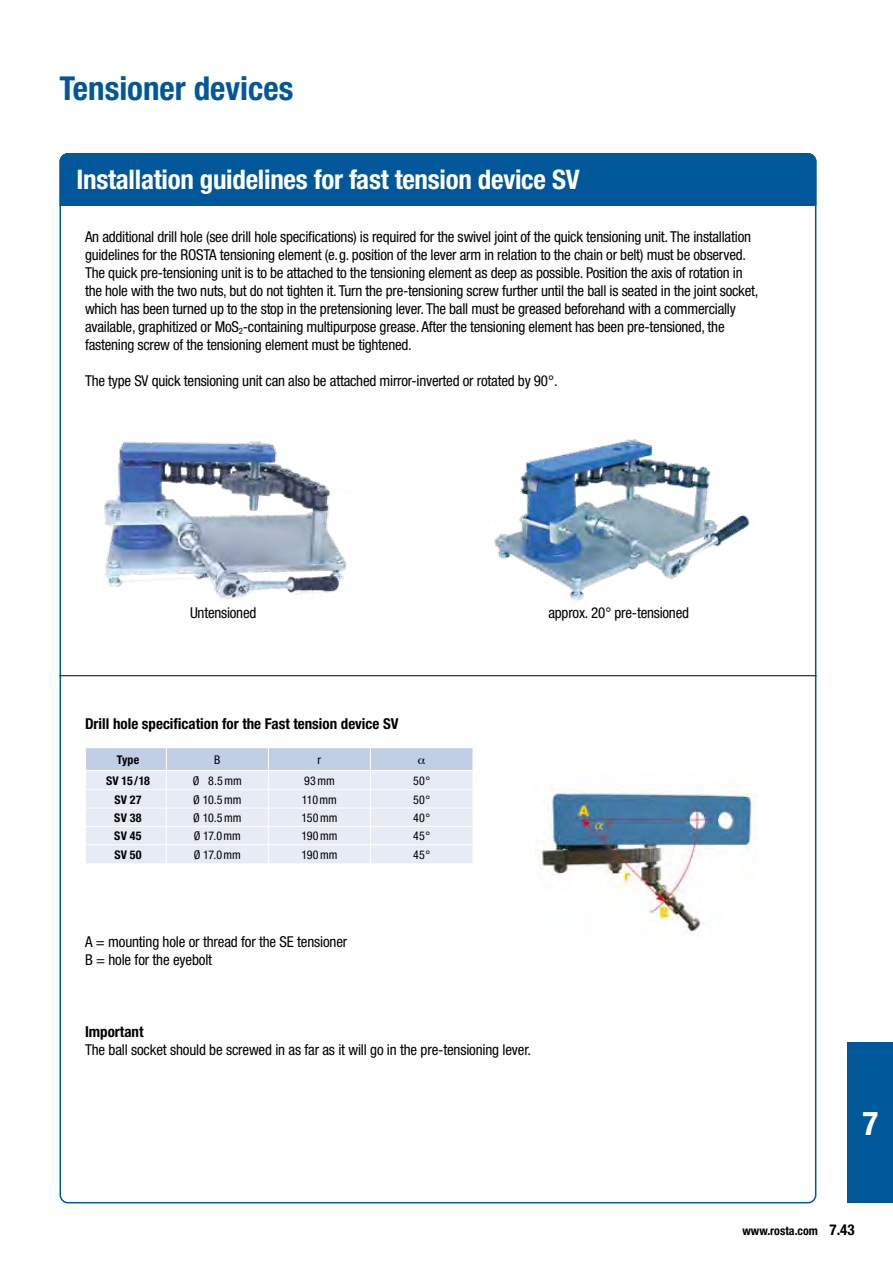
<style>
.page{position:relative;width:893px;height:1263px;background:#fff}
.page>*{position:absolute;margin:0;border:0;box-sizing:border-box;transform-origin:0 0}
.t1{font:700 condensed 33px "Helvetica Neue LT Pro";color:#005799}
.t2{font:700 condensed 33px "Helvetica Neue LT Pro";color:#fff}
.t3{font:700 condensed 27px "Helvetica Neue LT Pro";letter-spacing:-.01em;color:#fff}
.t4{font:condensed 15px/18px "Helvetica Neue LT Pro";letter-spacing:-.015em;color:#000}
.t5{font:700 condensed 15px "Helvetica Neue LT Pro";color:#000}
.t6{font:condensed 12px "Helvetica Neue LT Pro";letter-spacing:.01em;color:#000}
.t7{font:700 condensed 12px "Helvetica Neue LT Pro";letter-spacing:.005em;color:#000}
.s1{font-size:15px}
</style>
<div class="page">
<div style="left:848px;top:1042px;width:45px;height:161px;background:#005799"></div>
<div style="left:60px;top:153px;width:756px;height:53px;background:#005799"></div>
<hr style="left:60px;top:675px;width:756px;height:1px;background:#000">
<img style="left:537px;top:787px;width:220px;height:147px">
<img style="left:494px;top:439px;width:256px;height:162px">
<img style="left:104px;top:441px;width:243px;height:158px">
<svg style="left:86px;top:748px;width:386px;height:115px;background:#e0e6f2"></svg>
<h1 class="t1" style="left:60px;top:69px;width:235px">Tensioner devices</h1>
<h2 class="t3" style="left:77px;top:164px;width:505px">Installation guidelines for fast tension device SV</h2>
<p class="t4" style="left:85px;top:228px;width:675px">An additional drill hole (see drill hole specifications) is required for the swivel joint of the quick tensioning unit. The installation guidelines for the ROSTA tensioning element (e.g. position of the lever arm in relation to the chain or belt) must be observed.<br>The quick pre-tensioning unit is to be attached to the tensioning element as deep as possible. Position the axis of rotation in the hole with the two nuts, but do not tighten it. Turn the pre-tensioning screw further until the ball is seated in the joint socket, which has been turned up to the stop in the pretensioning lever. The ball must be greased beforehand with a commercially available, graphitized or MoS<sub>2</sub>-containing multipurpose grease. After the tensioning element has been pre-tensioned, the fastening screw of the tensioning element must be tightened.</p>
<p class="t4" style="left:85px;top:372px;width:474px">The type SV quick tensioning unit can also be attached mirror-inverted or rotated by 90°.</p>
<p class="t4" style="left:190px;top:604px;width:68px">Untensioned</p>
<p class="t4" style="left:548px;top:604px;width:142px">approx. 20° pre-tensioned</p>
<p class="t5" style="left:85px;top:715px;width:315px">Drill hole specification for the Fast tension device SV</p>
<p class="t7" style="left:117px;top:753px;width:24px">Type</p>
<p class="t6" style="left:214px;top:753px;width:8px">B</p>
<p class="t6" style="left:318px;top:753px;width:5px">r</p>
<p class="t7" style="left:106px;top:774px;width:45px">SV 15 /18</p>
<p class="t6" style="left:193px;top:774px;width:50px">Ø 8.5mm</p>
<p class="t6" style="left:304px;top:774px;width:32px">93mm</p>
<p class="t6" style="left:413px;top:774px;width:19px">50°</p>
<p class="t7" style="left:114px;top:792px;width:29px">SV 27</p>
<p class="t6" style="left:193px;top:792px;width:50px">Ø 10.5mm</p>
<p class="t6" style="left:302px;top:792px;width:37px">110mm</p>
<p class="t6" style="left:413px;top:792px;width:19px">50°</p>
<p class="t7" style="left:114px;top:811px;width:29px">SV 38</p>
<p class="t6" style="left:193px;top:811px;width:50px">Ø 10.5mm</p>
<p class="t6" style="left:301px;top:811px;width:37px">150mm</p>
<p class="t6" style="left:413px;top:811px;width:19px">40°</p>
<p class="t7" style="left:114px;top:829px;width:29px">SV 45</p>
<p class="t6" style="left:194px;top:829px;width:49px">Ø 17.0mm</p>
<p class="t6" style="left:301px;top:829px;width:38px">190mm</p>
<p class="t6" style="left:413px;top:829px;width:19px">45°</p>
<p class="t7" style="left:114px;top:848px;width:29px">SV 50</p>
<p class="t6" style="left:194px;top:848px;width:49px">Ø 17.0mm</p>
<p class="t6" style="left:301px;top:848px;width:38px">190mm</p>
<p class="t6" style="left:413px;top:848px;width:19px">45°</p>
<p class="t4" style="left:85px;top:933px;width:264px">A = mounting hole or thread for the SE tensioner<br>B = hole for the eyebolt</p>
<p class="t5" style="left:85px;top:1022px;width:60px">Important</p>
<p class="t4" style="left:85px;top:1040px;width:448px">The ball socket should be screwed in as far as it will go in the pre-tensioning lever.</p>
<h1 class="t2" style="left:862px;top:1103px;width:17px">7</h1>
<p class="t7" style="left:742px;top:1224px;width:114px">www.rosta.com <span class="s1">7.43</span></p>
</div>
